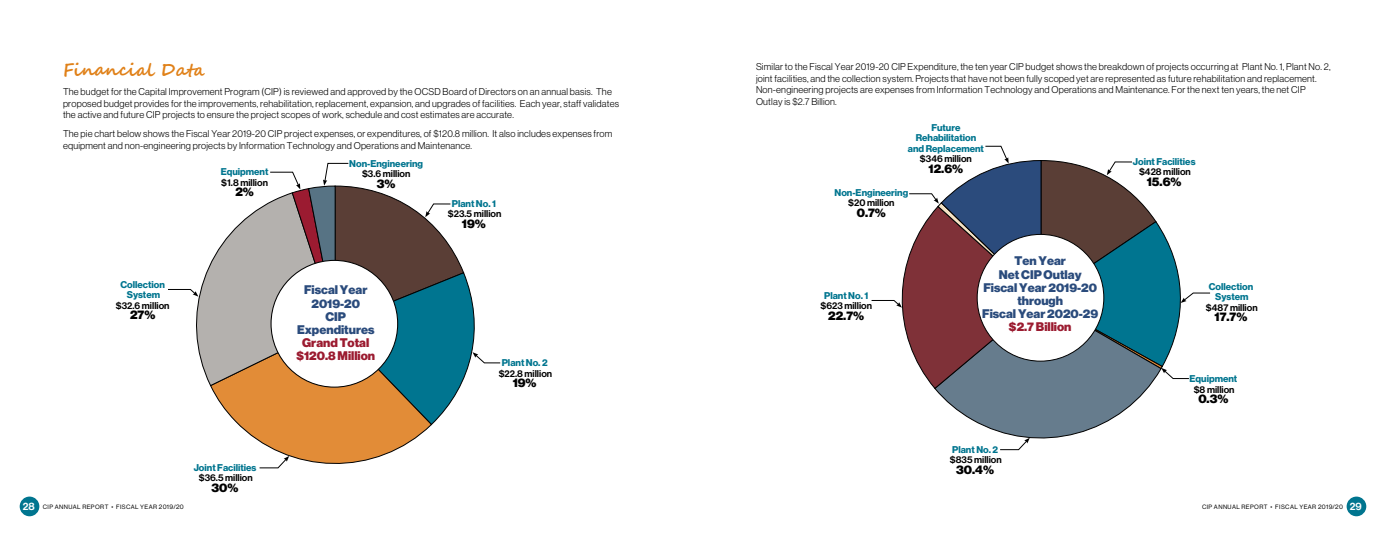
<style>
.page{position:relative;width:1386px;height:536px;background:#fff}
.page>*{position:absolute;margin:0;border:0;box-sizing:border-box;transform-origin:0 0}
.t1{font:700 17.5px "Segoe Script";color:#e08119}
.t2{font:12.25px/13.1px "N Haas Grotesk DS Pro 95 Blk";color:#2a4b7c;text-align:center}
.t3{font:12.25px "N Haas Grotesk DS Pro 95 Blk";color:#000}
.t4{font:12.25px/13.1px "N Haas Grotesk DS Pro 95 Blk";color:#9b1b30;text-align:center}
.t5{font:9.62px/11.4px "N Haas Grotesk DS Pro 45 Lt";letter-spacing:.02em;color:#000}
.t6{font:9.62px/10.5px "N Haas Grotesk DS Pro 75 Bd";color:#00758f;text-align:center}
.t7{font:9.62px "N Haas Grotesk DS Pro 65 Md";color:#000}
.t8{font:6.12px "N Haas Grotesk DS Pro 55 Rg";letter-spacing:.065em;color:#000}
.s1{font-family:"N Haas Grotesk DS Pro 65 Md";font-size:10.5px;color:#fff}
</style>
<div class="page">
<div style="left:20px;top:496px;width:19px;height:20px;background:#00758f;border-radius:50%"></div>
<div style="left:1347px;top:496px;width:19px;height:20px;background:#00758f;border-radius:50%"></div>
<svg style="left:238px;top:425px;width:194px;height:44px"></svg>
<svg style="left:259px;top:455px;width:30px;height:13px"></svg>
<svg style="left:168px;top:163px;width:333px;height:262px"></svg>
<svg style="left:934px;top:389px;width:213px;height:50px"></svg>
<svg style="left:999px;top:437px;width:31px;height:13px"></svg>
<svg style="left:871px;top:145px;width:340px;height:244px"></svg>
<h1 class="t1" style="left:63px;top:56px;width:143px">Financial Data</h1>
<p class="t5" style="left:63px;top:86px;width:558px">The budget for the Capital Improvement Program (CIP) is reviewed and approved by the OCSD Board of Directors on an annual basis. The proposed budget provides for the improvements, rehabilitation, replacement, expansion, and upgrades of facilities. Each year, staff validates the active and future CIP projects to ensure the project scopes of work, schedule and cost estimates are accurate.</p>
<p class="t5" style="left:63px;top:128px;width:551px">The pie chart below shows the Fiscal Year 2019-20 CIP project expenses, or expenditures, of $120.8 million. It also includes expenses from equipment and non-engineering projects by Information Technology and Operations and Maintenance.</p>
<p class="t6" style="left:349px;top:158px;width:75px">Non-Engineering</p>
<p class="t7" style="left:362px;top:168px;width:50px">$3.6 million</p>
<p class="t3" style="left:377px;top:176px;width:20px">3%</p>
<p class="t6" style="left:221px;top:166px;width:49px">Equipment</p>
<p class="t7" style="left:221px;top:176px;width:48px">$1.8 million</p>
<p class="t3" style="left:235px;top:184px;width:20px">2%</p>
<p class="t6" style="left:120px;top:279px;width:46px">Collection<br>System</p>
<p class="t7" style="left:116px;top:299px;width:55px">$32.6 million</p>
<p class="t3" style="left:130px;top:307px;width:27px">27%</p>
<p class="t2" style="left:297px;top:283px;width:79px">Fiscal Year<br>2019-20<br>CIP<br>Expenditures</p>
<p class="t4" style="left:296px;top:336px;width:80px">Grand Total $120.8 Million</p>
<p class="t6" style="left:194px;top:462px;width:64px">Joint Facilities</p>
<p class="t7" style="left:199px;top:472px;width:55px">$36.5 million</p>
<p class="t3" style="left:212px;top:480px;width:28px">30%</p>
<p class="t6" style="left:452px;top:198px;width:46px">Plant No. 1</p>
<p class="t7" style="left:448px;top:208px;width:55px">$23.5 million</p>
<p class="t3" style="left:462px;top:216px;width:25px">19%</p>
<p class="t6" style="left:502px;top:358px;width:47px">Plant No. 2</p>
<p class="t7" style="left:499px;top:368px;width:55px">$22.8 million</p>
<p class="t3" style="left:513px;top:376px;width:25px">19%</p>
<p class="t5" style="left:756px;top:61px;width:576px">Similar to the Fiscal Year 2019-20 CIP Expenditure, the ten year CIP budget shows the breakdown of projects occurring at Plant No. 1, Plant No. 2, joint facilities, and the collection system. Projects that have not been fully scoped yet are represented as future rehabilitation and replacement.<br>Non-engineering projects are expenses from Information Technology and Operations and Maintenance. For the next ten years, the net CIP Outlay is $2.7 Billion.</p>
<p class="t6" style="left:908px;top:122px;width:78px">Future<br>Rehabilitation and Replacement</p>
<p class="t7" style="left:920px;top:153px;width:53px">$346 million</p>
<p class="t3" style="left:929px;top:161px;width:36px">12.6%</p>
<p class="t6" style="left:835px;top:187px;width:75px">Non-Engineering</p>
<p class="t7" style="left:848px;top:197px;width:48px">$20 million</p>
<p class="t3" style="left:857px;top:205px;width:31px">0.7%</p>
<p class="t6" style="left:824px;top:290px;width:46px">Plant No. 1</p>
<p class="t7" style="left:821px;top:300px;width:53px">$623 million</p>
<p class="t3" style="left:828px;top:308px;width:37px">22.7%</p>
<p class="t2" style="left:982px;top:254px;width:117px">Ten Year<br>Net CIP Outlay<br>Fiscal Year 2019-20 through<br>Fiscal Year 2020-29</p>
<p class="t4" style="left:1009px;top:320px;width:64px">$2.7 Billion</p>
<p class="t6" style="left:952px;top:444px;width:47px">Plant No. 2</p>
<p class="t7" style="left:950px;top:454px;width:53px">$835 million</p>
<p class="t3" style="left:956px;top:462px;width:39px">30.4%</p>
<p class="t6" style="left:1133px;top:156px;width:64px">Joint Facilities</p>
<p class="t7" style="left:1139px;top:166px;width:53px">$428 million</p>
<p class="t3" style="left:1147px;top:174px;width:36px">15.6%</p>
<p class="t6" style="left:1209px;top:281px;width:46px">Collection<br>System</p>
<p class="t7" style="left:1206px;top:302px;width:53px">$487 million</p>
<p class="t3" style="left:1215px;top:309px;width:34px">17.7%</p>
<p class="t6" style="left:1190px;top:373px;width:49px">Equipment</p>
<p class="t7" style="left:1194px;top:383px;width:42px">$8 million</p>
<p class="t3" style="left:1198px;top:391px;width:32px">0.3%</p>
<p class="t8" style="left:23px;top:503px;width:163px"><span class="s1">28</span> CIP ANNUAL REPORT • FISCAL YEAR 2019/20</p>
<p class="t8" style="left:1202px;top:503px;width:161px">CIP ANNUAL REPORT • FISCAL YEAR 2019/20 <span class="s1">29</span></p>
</div>
